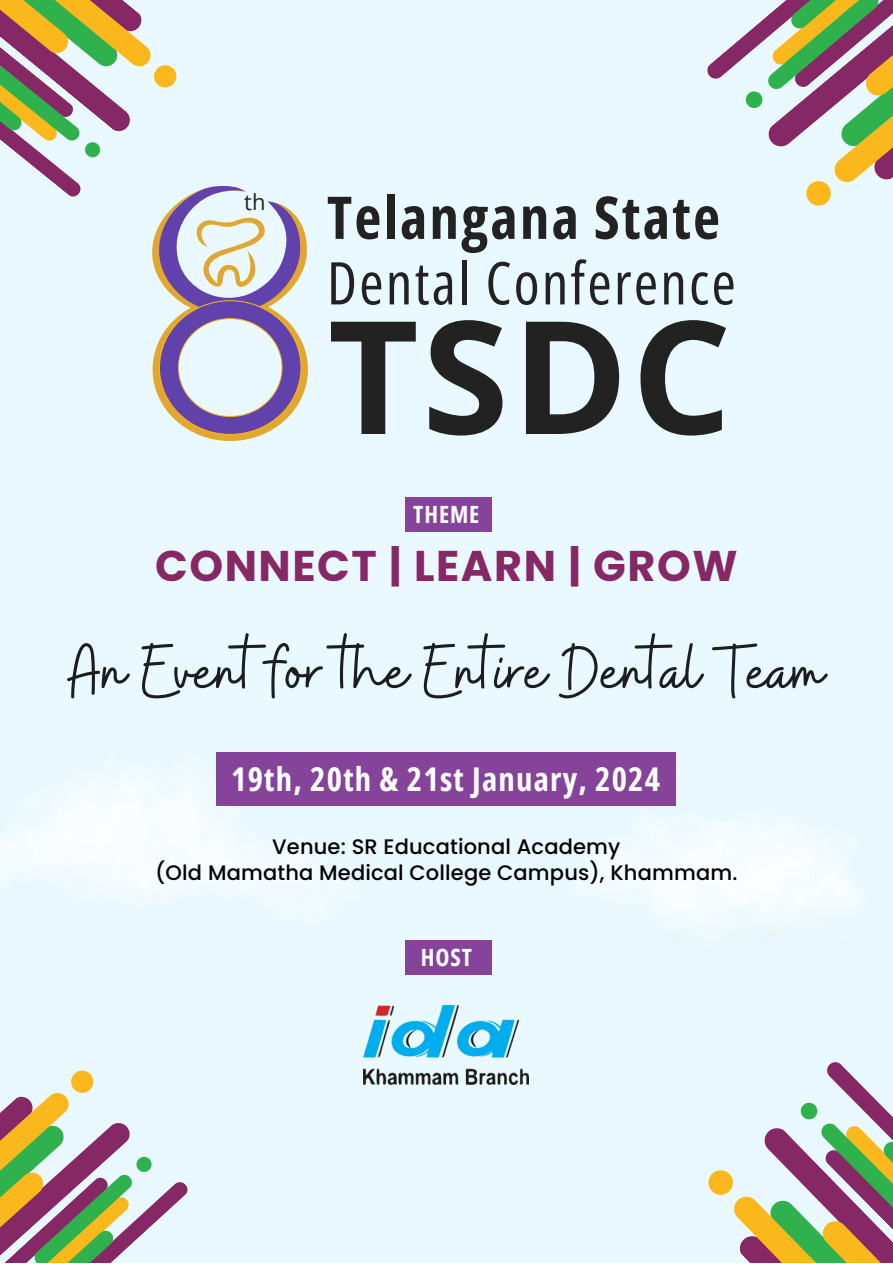
<style>
.page{position:relative;width:893px;height:1264px;background:#fff}
.page>*{position:absolute;margin:0;border:0;box-sizing:border-box;transform-origin:0 0}
.t1{font:700 157.2px "Open Sans";color:#222}
.t2{font:77.1px "Buffalo";color:#1c1d1e}
.t3{font:58.95px/65.6px "Open Sans Condensed";letter-spacing:.035em;color:#222}
.t4{font:700 42.9px "Poppins";letter-spacing:.035em;color:#852865}
.t5{font:700 32.7px "Open Sans Condensed";letter-spacing:.035em;color:#fff}
.t6{font:700 23.7px "Open Sans Condensed";letter-spacing:.04em;color:#fff}
.t7{font:21.9px "Open Sans";color:#222}
.t8{font:500 21px "Poppins";letter-spacing:.01em;color:#010101}
.s1{font-weight:700}
</style>
<div class="page">
<div style="left:0;top:0;width:892px;height:1262px;background:#eaf9ff"></div>
<img style="left:0;top:752px;width:362px;height:141px">
<div style="left:217px;top:751px;width:458px;height:54px;background:#85449a"></div>
<div style="left:405px;top:940px;width:86px;height:34px;background:#85449a"></div>
<div style="left:405px;top:497px;width:86px;height:34px;background:#85449a"></div>
<img style="left:559px;top:793px;width:296px;height:145px">
<svg style="left:707px;top:0;width:185px;height:206px"></svg>
<svg style="left:708px;top:1062px;width:184px;height:200px"></svg>
<svg style="left:0;top:0;width:308px;height:441px"></svg>
<svg style="left:0;top:1070px;width:188px;height:192px"></svg>
<img style="left:363px;top:1005px;width:166px;height:79px">
<p class="t7" style="left:244px;top:186px;width:23px">th</p>
<p class="t3" style="left:327px;top:183px;width:410px"><span class="s1">Telangana State<br></span>Dental Conference</p>
<p class="t1" style="left:328px;top:266px;width:405px">TSDC</p>
<p class="t6" style="left:413px;top:498px;width:68px">THEME</p>
<p class="t4" style="left:155px;top:536px;width:584px">CONNECT | LEARN | GROW</p>
<p class="t2" style="left:69px;top:621px;width:756px">An Event for the Entire Dental Team</p>
<p class="t5" style="left:231px;top:756px;width:430px">19th, 20th &amp; 21st January, 2024</p>
<p class="t8" style="left:272px;top:832px;width:350px">Venue: SR Educational Academy</p>
<p class="t8" style="left:155px;top:858px;width:583px">(Old Mamatha Medical College Campus), Khammam.</p>
<p class="t6" style="left:421px;top:941px;width:53px">HOST</p>
</div>
